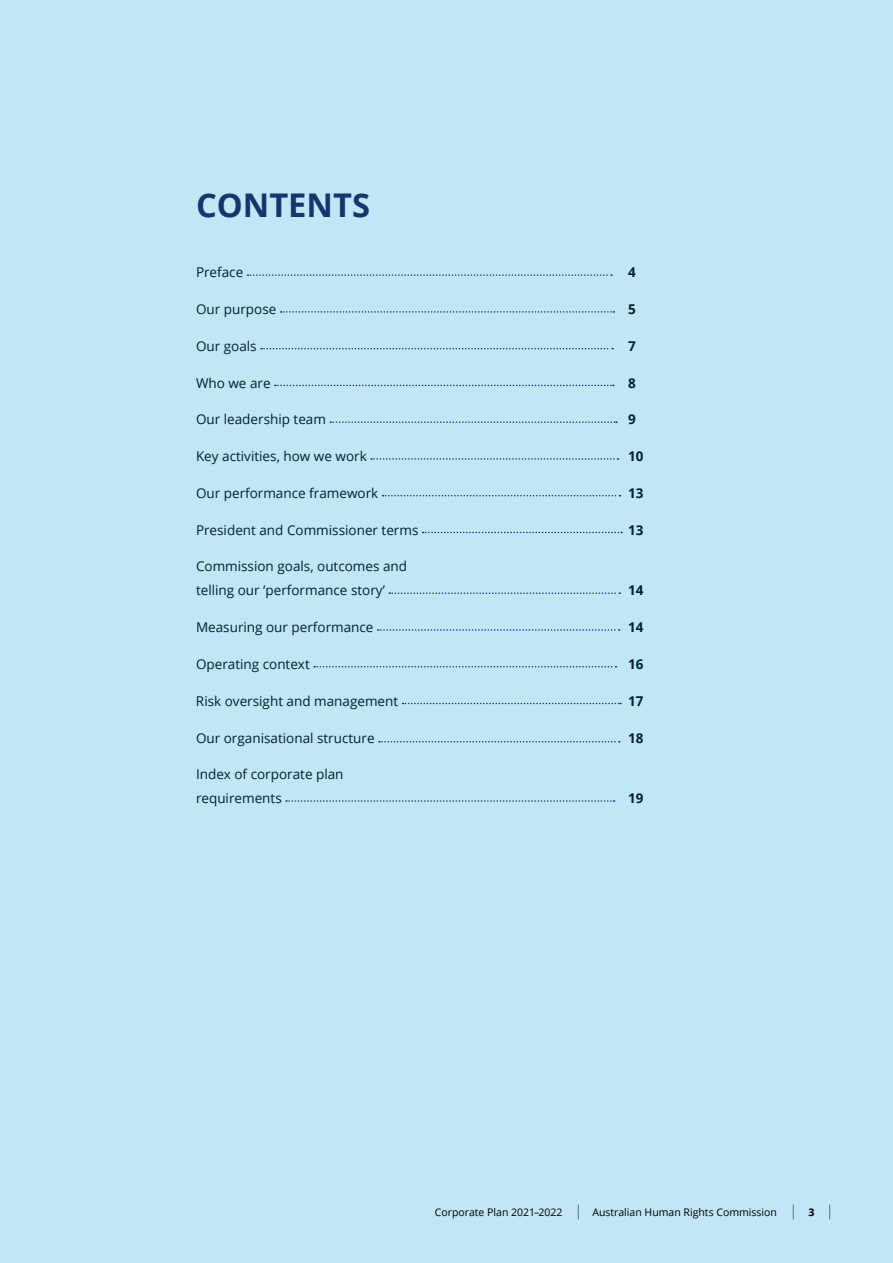
<style>
.page{position:relative;width:893px;height:1263px;background:#c1e6f5}
.page>*{position:absolute;margin:0;border:0;box-sizing:border-box;transform-origin:0 0}
.t1{font:700 32.7px "Open Sans";color:#15356f}
.t2{font:13.5px/24px "Open Sans";color:#002134}
.t3{font:700 13.5px "Open Sans";color:#002134}
.t4{font:10.5px "Open Sans";color:#000}
.t5{font:700 10.5px "Open Sans";color:#000}
</style>
<div class="page">
<svg style="left:248px;top:274px;width:364px;height:2px"></svg>
<svg style="left:281px;top:311px;width:333px;height:2px"></svg>
<svg style="left:261px;top:348px;width:352px;height:1px"></svg>
<svg style="left:275px;top:385px;width:339px;height:1px"></svg>
<svg style="left:330px;top:421px;width:287px;height:2px"></svg>
<svg style="left:371px;top:458px;width:248px;height:2px"></svg>
<svg style="left:382px;top:495px;width:238px;height:1px"></svg>
<svg style="left:423px;top:532px;width:199px;height:1px"></svg>
<svg style="left:389px;top:592px;width:231px;height:2px"></svg>
<svg style="left:378px;top:629px;width:242px;height:2px"></svg>
<svg style="left:314px;top:666px;width:302px;height:1px"></svg>
<svg style="left:402px;top:703px;width:219px;height:1px"></svg>
<svg style="left:379px;top:741px;width:241px;height:1px"></svg>
<svg style="left:286px;top:800px;width:329px;height:2px"></svg>
<svg style="left:829px;top:1204px;width:1px;height:15px"></svg>
<svg style="left:793px;top:1204px;width:1px;height:15px"></svg>
<svg style="left:578px;top:1204px;width:1px;height:15px"></svg>
<h1 class="t1" style="left:196px;top:182px;width:176px">CONTENTS</h1>
<p class="t2" style="left:196px;top:260px;width:49px">Preface</p>
<p class="t3" style="left:628px;top:263px;width:9px">4</p>
<p class="t2" style="left:196px;top:297px;width:82px">Our purpose</p>
<p class="t3" style="left:628px;top:300px;width:9px">5</p>
<p class="t2" style="left:196px;top:334px;width:62px">Our goals</p>
<p class="t3" style="left:628px;top:336px;width:9px">7</p>
<p class="t2" style="left:196px;top:370px;width:76px">Who we are</p>
<p class="t3" style="left:628px;top:373px;width:9px">8</p>
<p class="t2" style="left:196px;top:407px;width:132px">Our leadership team</p>
<p class="t3" style="left:628px;top:410px;width:9px">9</p>
<p class="t2" style="left:196px;top:444px;width:172px">Key activities, how we work</p>
<p class="t3" style="left:628px;top:447px;width:17px">10</p>
<p class="t2" style="left:196px;top:481px;width:184px">Our performance framework</p>
<p class="t3" style="left:628px;top:483px;width:17px">13</p>
<p class="t2" style="left:196px;top:517px;width:224px">President and Commissioner terms</p>
<p class="t3" style="left:628px;top:520px;width:17px">13</p>
<p class="t2" style="left:196px;top:554px;width:213px">Commission goals, outcomes and telling our ‘performance story’</p>
<p class="t3" style="left:628px;top:581px;width:17px">14</p>
<p class="t2" style="left:196px;top:615px;width:179px">Measuring our performance</p>
<p class="t3" style="left:628px;top:618px;width:17px">14</p>
<p class="t2" style="left:196px;top:652px;width:115px">Operating context</p>
<p class="t3" style="left:628px;top:654px;width:17px">16</p>
<p class="t2" style="left:196px;top:688px;width:204px">Risk oversight and management</p>
<p class="t3" style="left:628px;top:691px;width:17px">17</p>
<p class="t2" style="left:196px;top:725px;width:180px">Our organisational structure</p>
<p class="t3" style="left:628px;top:728px;width:17px">18</p>
<p class="t2" style="left:196px;top:762px;width:149px">Index of corporate plan requirements</p>
<p class="t3" style="left:628px;top:789px;width:17px">19</p>
<p class="t4" style="left:435px;top:1205px;width:129px">Corporate Plan 2021–2022</p>
<p class="t4" style="left:592px;top:1205px;width:186px">Australian Human Rights Commission</p>
<p class="t5" style="left:808px;top:1205px;width:7px">3</p>
</div>
